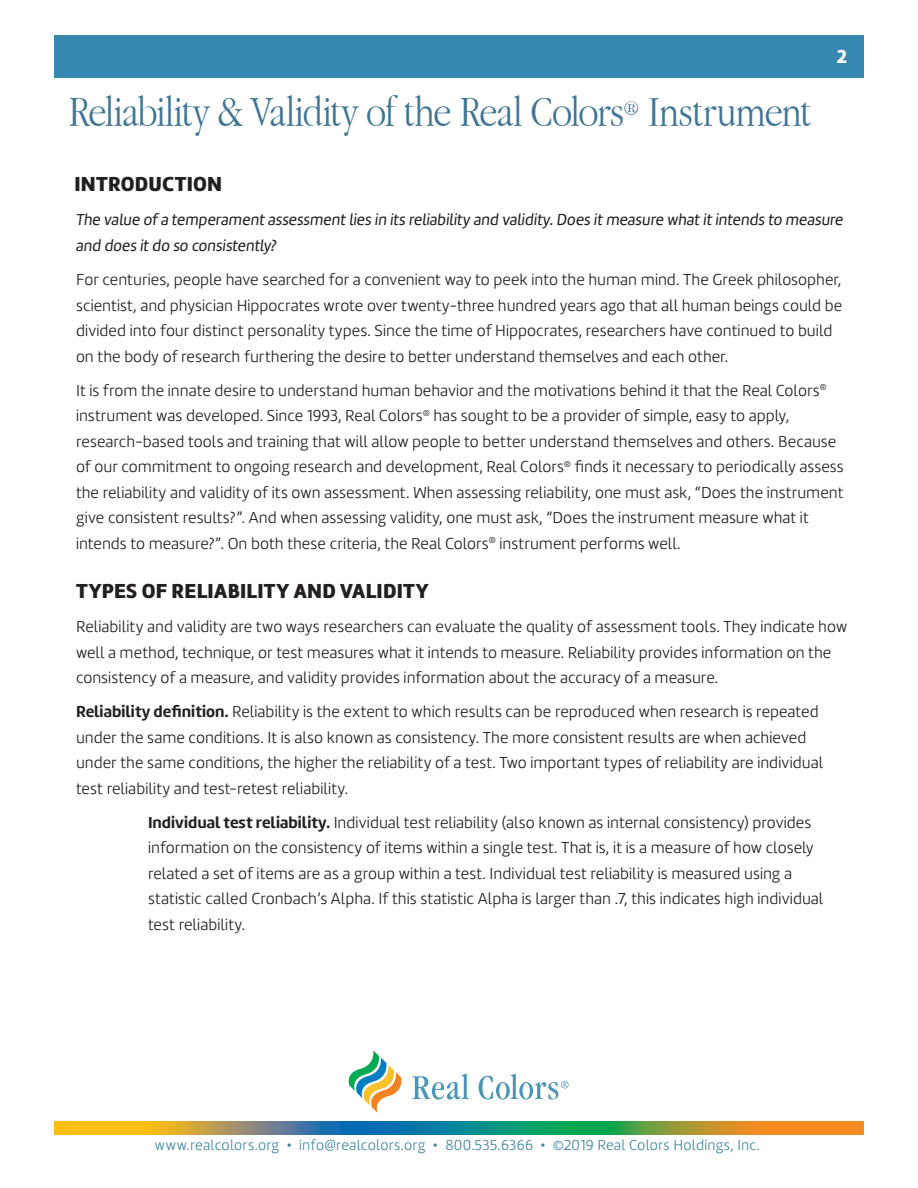
<style>
.page{position:relative;width:918px;height:1188px;background:#fff}
.page>*{position:absolute;margin:0;border:0;box-sizing:border-box;transform-origin:0 0}
.t1{font:300 45px "Apple Garamond";letter-spacing:-.015em;color:#3f7595}
.bulleted_text{font:900 21px "Amelia";letter-spacing:.01em;color:#231f20}
.t2{font:300 20.1px "Apple Garamond";color:#3f7595}
.t3{font:900 19.5px "Amelia";color:#fff}
.bulleted_text-2{font:300 16.5px/25.5px "Amelia";color:#231f20}
.bulleted_text-3{font:16.5px/25.5px "Amelia Oblicua";color:#231f20}
.positive_text_paragr{font:300 15px "Amelia";letter-spacing:.015em;color:#4286a4}
.s1{font-weight:700}
</style>
<div class="page">
<div style="left:54px;top:35px;width:810px;height:42px;background:#3788b0"></div>
<svg style="left:348px;top:1050px;width:54px;height:63px"></svg>
<svg style="left:413px;top:1073px;width:56px;height:27px"></svg>
<svg style="left:479px;top:1073px;width:90px;height:27px"></svg>
<img style="left:54px;top:1121px;width:810px;height:13px">
<p class="t1" style="left:69px;top:85px;width:557px">Reliability &amp; Validity of the Real Colors</p>
<p class="t2" style="left:623px;top:96px;width:18px">®</p>
<p class="t1" style="left:648px;top:85px;width:165px">Instrument</p>
<p class="t3" style="left:837px;top:45px;width:12px">2</p>
<p class="bulleted_text" style="left:75px;top:172px;width:149px">INTRODUCTION</p>
<p class="bulleted_text-3" style="left:76px;top:207px;width:769px">The value of a temperament assessment lies in its reliability and validity. Does it measure what it intends to measure and does it do so consistently?</p>
<p class="bulleted_text-2" style="left:76px;top:267px;width:768px">For centuries, people have searched for a convenient way to peek into the human mind. The Greek philosopher, scientist, and physician Hippocrates wrote over twenty-three hundred years ago that all human beings could be divided into four distinct personality types. Since the time of Hippocrates, researchers have continued to build on the body of research furthering the desire to better understand themselves and each other.</p>
<p class="bulleted_text-2" style="left:76px;top:378px;width:769px">It is from the innate desire to understand human behavior and the motivations behind it that the Real Colors<sup>® </sup>instrument was developed. Since 1993, Real Colors<sup>®</sup> has sought to be a provider of simple, easy to apply, research-based tools and training that will allow people to better understand themselves and others. Because of our commitment to ongoing research and development, Real Colors<sup>®</sup> finds it necessary to periodically assess the reliability and validity of its own assessment. When assessing reliability, one must ask, “Does the instrument give consistent results?”. And when assessing validity, one must ask, “Does the instrument measure what it intends to measure?”. On both these criteria, the Real Colors<sup>®</sup> instrument performs well.</p>
<p class="bulleted_text" style="left:76px;top:578px;width:354px">TYPES OF RELIABILITY AND VALIDITY</p>
<p class="bulleted_text-2" style="left:76px;top:614px;width:773px">Reliability and validity are two ways researchers can evaluate the quality of assessment tools. They indicate how well a method, technique, or test measures what it intends to measure. Reliability provides information on the consistency of a measure, and validity provides information about the accuracy of a measure.</p>
<p class="bulleted_text-2" style="left:76px;top:699px;width:749px"><span class="s1">Reliability definition.</span> Reliability is the extent to which results can be reproduced when research is repeated under the same conditions. It is also known as consistency. The more consistent results are when achieved under the same conditions, the higher the reliability of a test. Two important types of reliability are individual test reliability and test-retest reliability.</p>
<p class="bulleted_text-2" style="left:148px;top:810px;width:677px"><span class="s1">Individual test reliability.</span> Individual test reliability (also known as internal consistency) provides information on the consistency of items within a single test. That is, it is a measure of how closely related a set of items are as a group within a test. Individual test reliability is measured using a statistic called Cronbach’s Alpha. If this statistic Alpha is larger than .7, this indicates high individual test reliability.</p>
<p class="positive_text_paragr" style="left:155px;top:1137px;width:606px">www.realcolors.org • info@realcolors.org • 800.535.6366 • ©2019 Real Colors Holdings, Inc.</p>
</div>
